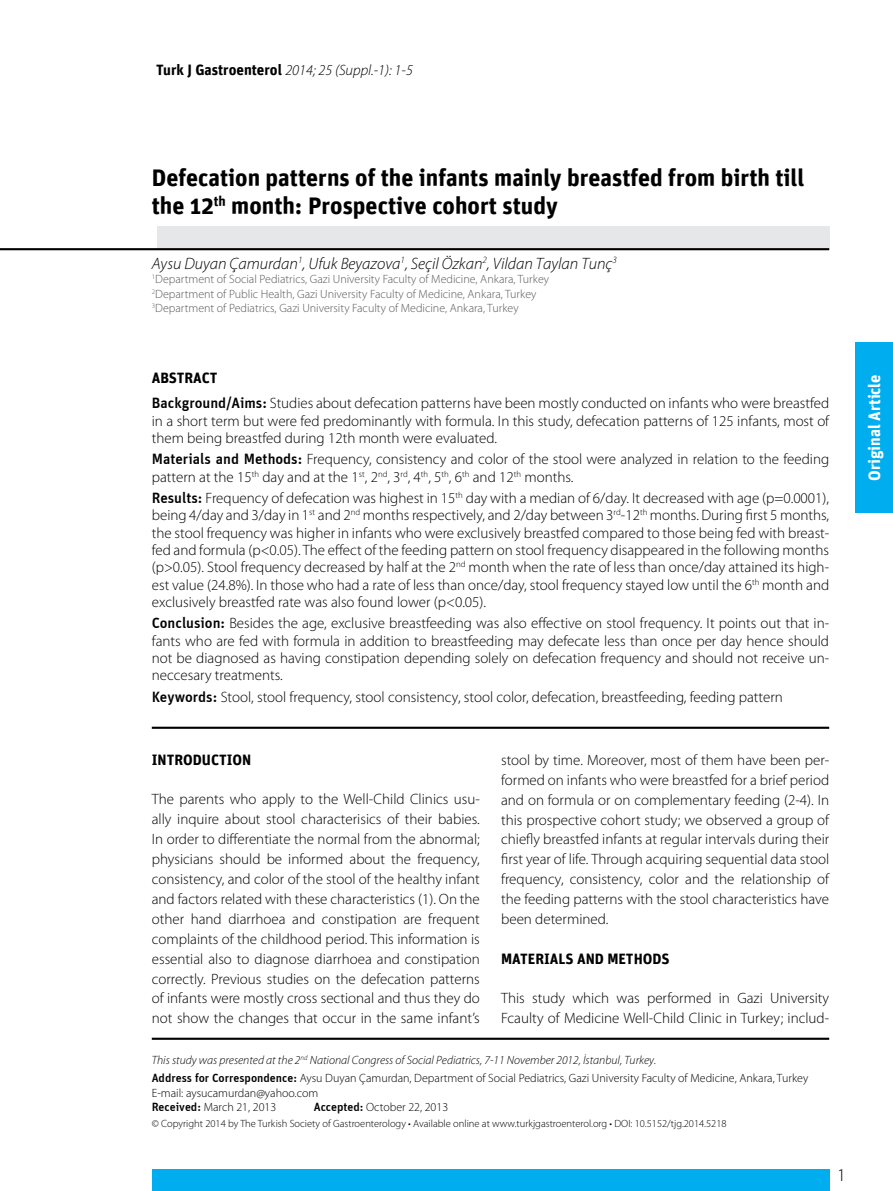
<style>
.page{position:relative;width:893px;height:1191px;background:#fff}
.page>*{position:absolute;margin:0;border:0;box-sizing:border-box;transform-origin:0 0}
.t1{font:700 24px/28.5px "Unit";color:#000}
.t2{font:300 18px "Myriad Pro";color:#000}
.t3{font:italic 300 16.5px "Myriad Pro";color:#000}
.t4{font:700 16.5px "Unit";color:#fff}
.t5{font:300 15px/20px "Myriad Pro";color:#000;text-align:justify}
.t6{font:italic 300 15px "Myriad Pro";color:#000}
.t7{font:700 15px "Unit";color:#000}
.t8{font:300 12px/14.4px "Myriad Pro";color:#58595b}
.t9{font:italic 300 12px/18.5px "Myriad Pro";color:#000}
.t10{font:300 12px/14.2px "Myriad Pro";color:#000}
.t11{font:300 10.5px "Myriad Pro";color:#000}
.s1{font-family:"Unit";font-weight:700;font-style:normal}
.s2{font-family:"Unit";font-weight:500}
.s3{font-family:"Unit";font-weight:500;font-style:normal}
.s4{font-style:normal}
</style>
<div class="page">
<div style="left:152px;top:1169px;width:677px;height:22px;background:#00aeef"></div>
<div style="left:157px;top:226px;width:672px;height:24px;background:#e6e7e8"></div>
<hr style="left:152px;top:726px;width:677px;height:3px;background:#000">
<hr style="left:0;top:248px;width:829px;height:2px;background:#000">
<div style="left:855px;top:342px;width:38px;height:170px;background:#00aeef"></div>
<hr style="left:152px;top:1037px;width:677px;height:2px;background:#000">
<p class="t6" style="left:156px;top:61px;width:258px"><span class="s1">Turk J Gastroenterol</span> 2014; 25 (Suppl.-1): 1-5</p>
<h1 class="t1" style="left:152px;top:162px;width:654px">Defecation patterns of the infants mainly breastfed from birth till the 12<sup>th</sup> month: Prospective cohort study</h1>
<p class="t3" style="left:152px;top:253px;width:467px">Aysu Duyan Çamurdan<sup>1</sup>, Ufuk Beyazova<sup>1</sup>, Seçil Özkan<sup>2</sup>, Vildan Taylan Tunç<sup>3</sup></p>
<p class="t8" style="left:152px;top:272px;width:399px"><sup>1</sup>Department of Social Pediatrics, Gazi University Faculty of Medicine, Ankara, Turkey<br><sup>2</sup>Department of Public Health, Gazi University Faculty of Medicine, Ankara, Turkey<br><sup>3</sup>Department of Pediatrics, Gazi University Faculty of Medicine, Ankara, Turkey</p>
<p class="t7" style="left:152px;top:368px;width:67px">ABSTRACT</p>
<p class="t5" style="left:152px;top:395px;width:679px;line-height:17.2px"><span class="s2">Background/Aims:</span> Studies about defecation patterns have been mostly conducted on infants who were breastfed in a short term but were fed predominantly with formula. In this study, defecation patterns of 125 infants, most of them being breastfed during 12th month were evaluated.</p>
<p class="t5" style="left:152px;top:451px;width:679px;line-height:17.2px"><span class="s2">Materials and Methods:</span> Frequency, consistency and color of the stool were analyzed in relation to the feeding pattern at the 15<sup>th</sup> day and at the 1<sup>st</sup>, 2<sup>nd</sup>, 3<sup>rd</sup>, 4<sup>th</sup>, 5<sup>th</sup>, 6<sup>th</sup> and 12<sup>th</sup> months.</p>
<p class="t5" style="left:152px;top:489px;width:679px;line-height:17.2px"><span class="s2">Results:</span> Frequency of defecation was highest in 15<sup>th</sup> day with a median of 6/day. It decreased with age (p=0.0001), being 4/day and 3/day in 1<sup>st</sup> and 2<sup>nd</sup> months respectively, and 2/day between 3<sup>rd</sup>-12<sup>th</sup> months. During first 5 months, the stool frequency was higher in infants who were exclusively breastfed compared to those being fed with breast&shy;fed and formula (p&lt;0.05). The effect of the feeding pattern on stool frequency disappeared in the following months (p&gt;0.05). Stool frequency decreased by half at the 2<sup>nd</sup> month when the rate of less than once/day attained its high&shy;est value (24.8%). In those who had a rate of less than once/day, stool frequency stayed low until the 6<sup>th</sup> month and exclusively breastfed rate was also found lower (p&lt;0.05).</p>
<p class="t5" style="left:152px;top:614px;width:679px;line-height:17.2px"><span class="s2">Conclusion:</span> Besides the age, exclusive breastfeeding was also effective on stool frequency. It points out that in&shy;fants who are fed with formula in addition to breastfeeding may defecate less than once per day hence should not be diagnosed as having constipation depending solely on defecation frequency and should not receive un&shy;neccesary treatments.</p>
<p class="t5" style="left:152px;top:686px;width:633px"><span class="s2">Keywords:</span> Stool, stool frequency, stool consistency, stool color, defecation, breastfeeding, feeding pattern</p>
<p class="t7" style="left:152px;top:750px;width:101px">INTRODUCTION</p>
<p class="t5" style="left:152px;top:789px;width:330px">The parents who apply to the Well-Child Clinics usu&shy;ally inquire about stool characterisics of their babies.<br>In order to differentiate the normal from the abnormal; physicians should be informed about the frequency, consistency, and color of the stool of the healthy infant and factors related with these characteristics (1). On the other hand diarrhoea and constipation are frequent complaints of the childhood period. This information is essential also to diagnose diarrhoea and constipation correctly. Previous studies on the defecation patterns of infants were mostly cross sectional and thus they do not show the changes that occur in the same infant’s</p>
<p class="t5" style="left:501px;top:749px;width:330px">stool by time. Moreover, most of them have been per&shy;formed on infants who were breastfed for a brief period and on formula or on complementary feeding (2-4). In this prospective cohort study; we observed a group of chiefly breastfed infants at regular intervals during their first year of life. Through acquiring sequential data stool frequency, consistency, color and the relationship of the feeding patterns with the stool characteristics have been determined.</p>
<p class="t7" style="left:501px;top:949px;width:170px">MATERIALS AND METHODS</p>
<p class="t5" style="left:501px;top:988px;width:330px">This study which was performed in Gazi University<br>Fcaulty of Medicine Well-Child Clinic in Turkey; includ-</p>
<p class="t9" style="left:152px;top:1050px;width:658px">This study was presented at the 2<sup>nd</sup> National Congress of Social Pediatrics, 7-11 November 2012, İstanbul, Turkey.<br><span class="s3">Address for Correspondence:</span> <span class="s4">Aysu Duyan Çamurdan, Department of Social Pediatrics, Gazi University Faculty of Medicine, Ankara, Turkey</span></p>
<p class="t10" style="left:152px;top:1085px;width:168px">E-mail: aysucamurdan@yahoo.com<br><span class="s2">Received:</span> March 21, 2013</p>
<p class="t10" style="left:314px;top:1099px;width:136px"><span class="s2">Accepted:</span> October 22, 2013</p>
<p class="t11" style="left:152px;top:1117px;width:576px">© Copyright 2014 by The Turkish Society of Gastroenterology • Available online at www.turkjgastroenterol.org • DOI: 10.5152/tjg.2014.5218</p>
<p class="t2" style="left:837px;top:1164px;width:10px">1</p>
<p class="t4" style="left:864px;top:481px;width:108px;rotate:-90deg">Original Article</p>
</div>
